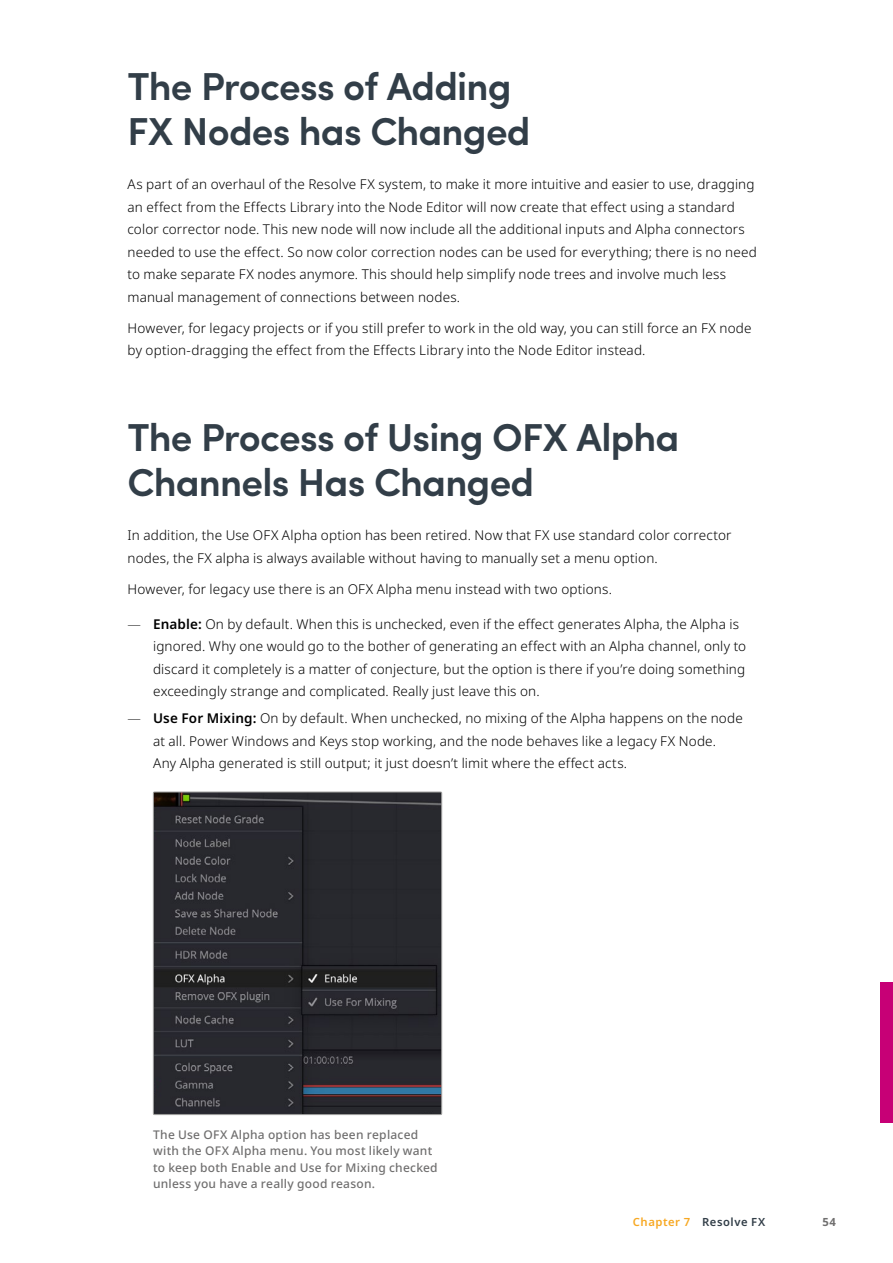
<style>
.page{position:relative;width:893px;height:1263px;background:#fff}
.page>*{position:absolute;margin:0;border:0;box-sizing:border-box;transform-origin:0 0}
.t1{font:600 39px/45px "Sofia Pro";letter-spacing:-.02em;color:#323e48}
.t2{font:300 13.5px/22.5px "Noto Sans";letter-spacing:.01em;color:#000}
.t3{font:500 12px/16.5px "Noto Sans";letter-spacing:.02em;color:#706f6f}
.t4{font:600 11.25px "Noto Sans";letter-spacing:.05em;color:#323e48}
.t5{font:700 11.25px "Noto Sans";color:#706f6f}
.s1{font-weight:200}
.s2{font-weight:600}
.s3{color:#f7a822}
</style>
<div class="page">
<div style="left:880px;top:983px;width:13px;height:140px;background:#c70076"></div>
<img style="left:155px;top:794px;width:285px;height:319px">
<div style="left:153px;top:792px;width:289px;height:323px;border:1px solid #9d9d9c"></div>
<h1 class="t1" style="left:128px;top:62px;width:404px">The Process of Adding<br>FX Nodes has Changed</h1>
<p class="t2" style="left:128px;top:173px;width:631px">As part of an overhaul of the Resolve FX system, to make it more intuitive and easier to use, dragging an effect from the Effects Library into the Node Editor will now create that effect using a standard color corrector node. This new node will now include all the additional inputs and Alpha connectors needed to use the effect. So now color correction nodes can be used for everything; there is no need to make separate FX nodes anymore. This should help simplify node trees and involve much less manual management of connections between nodes.</p>
<p class="t2" style="left:128px;top:317px;width:626px">However, for legacy projects or if you still prefer to work in the old way, you can still force an FX node by option-dragging the effect from the Effects Library into the Node Editor instead.</p>
<h1 class="t1" style="left:128px;top:412px;width:553px">The Process of Using OFX Alpha<br>Channels Has Changed</h1>
<p class="t2" style="left:128px;top:524px;width:605px">In addition, the Use OFX Alpha option has been retired. Now that FX use standard color corrector nodes, the FX alpha is always available without having to manually set a menu option.</p>
<p class="t2" style="left:128px;top:578px;width:486px">However, for legacy use there is an OFX Alpha menu instead with two options.</p>
<p class="t2" style="left:153px;top:613px;width:595px;text-indent:-26px"><span class="s1">—</span> <span class="s2">Enable:</span> On by default. When this is unchecked, even if the effect generates Alpha, the Alpha is ignored. Why one would go to the bother of generating an effect with an Alpha channel, only to discard it completely is a matter of conjecture, but the option is there if you’re doing something exceedingly strange and complicated. Really just leave this on.</p>
<p class="t2" style="left:153px;top:707px;width:591px;text-indent:-26px"><span class="s1">—</span> <span class="s2">Use For Mixing:</span> On by default. When unchecked, no mixing of the Alpha happens on the node at all. Power Windows and Keys stop working, and the node behaves like a legacy FX Node.<br>Any Alpha generated is still output; it just doesn’t limit where the effect acts.</p>
<p class="t3" style="left:153px;top:1126px;width:286px">The Use OFX Alpha option has been replaced with the OFX Alpha menu. You most likely want to keep both Enable and Use for Mixing checked unless you have a really good reason.</p>
<p class="t4" style="left:633px;top:1214px;width:134px"><span class="s3">Chapter 7</span> Resolve FX</p>
<p class="t5" style="left:822px;top:1214px;width:15px">54</p>
</div>
